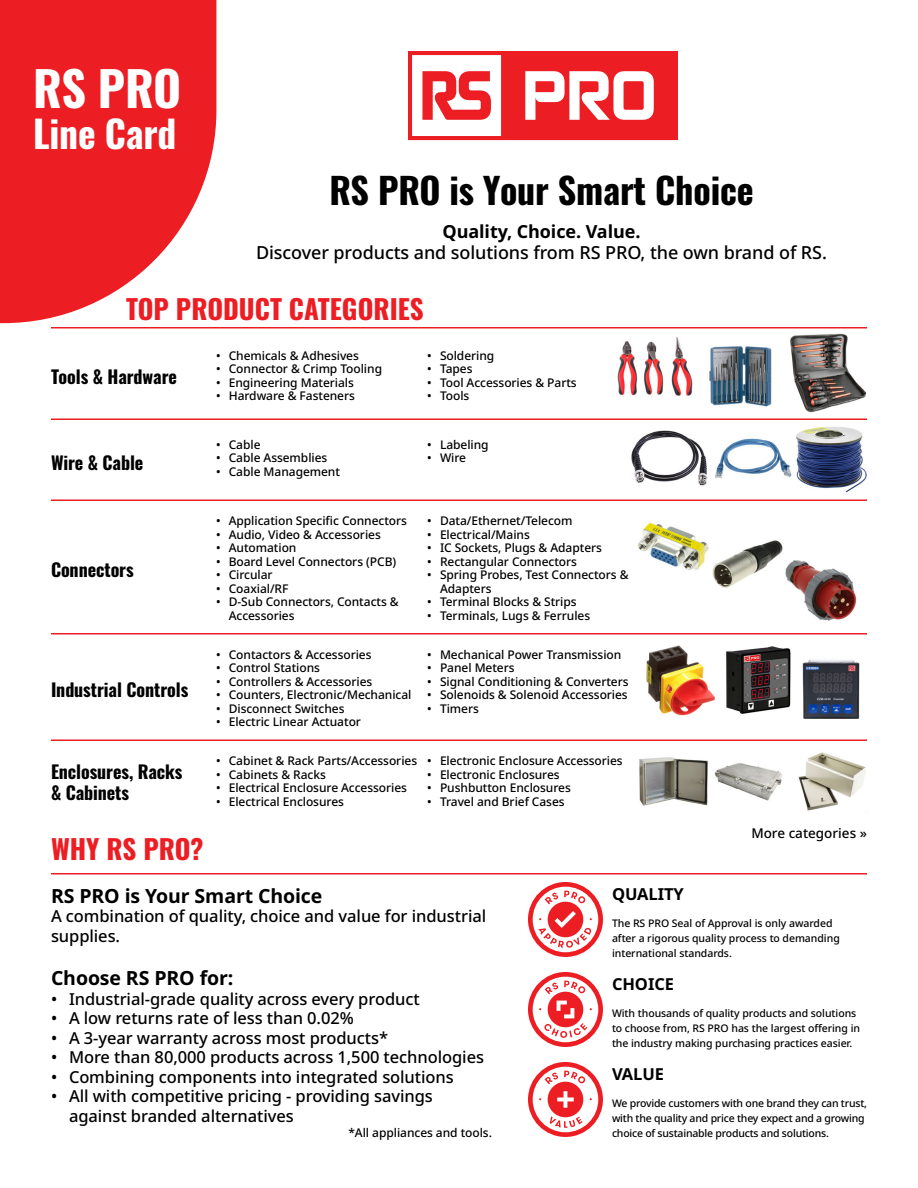
<style>
.page{position:relative;width:918px;height:1188px;background:#fff}
.page>*{position:absolute;margin:0;border:0;box-sizing:border-box;transform-origin:0 0}
.t1{font:700 48px "Oswald";color:#fff}
.t2{font:700 37.5px "Oswald";letter-spacing:-.005em;color:#fff}
.t3{font:700 36px "Oswald";letter-spacing:-.005em;color:#000}
.t4{font:700 27px "Oswald";color:#ed1d24}
.t5{font:700 19.5px "Noto Sans";letter-spacing:-.005em;color:#000}
.t6{font:700 18px/21px "Oswald";letter-spacing:-.005em;color:#000}
.t7{font:500 18px "Noto Sans";letter-spacing:-.005em;color:#000}
.t8{font:700 18px "Noto Sans";letter-spacing:-.005em;color:#000}
.t9{font:500 16.5px/19.5px "Noto Sans";letter-spacing:-.005em;color:#000}
.t10{font:700 16.5px "Noto Sans";letter-spacing:-.005em;color:#000}
.t11{font:500 13.5px "Noto Sans";color:#000}
.t12{font:500 12px/13.5px "Noto Sans";letter-spacing:-.005em;color:#000}
.t13{font:500 10.5px/15px "Noto Sans";letter-spacing:-.005em;color:#000}
</style>
<div class="page">
<svg style="left:0;top:0;width:216px;height:323px;fill:#ed1d24"></svg>
<img style="left:790px;top:333px;width:75px;height:80px">
<img style="left:709px;top:346px;width:63px;height:61px">
<img style="left:637px;top:523px;width:72px;height:47px">
<img style="left:712px;top:540px;width:71px;height:48px">
<img style="left:802px;top:659px;width:58px;height:60px">
<img style="left:639px;top:757px;width:69px;height:49px">
<img style="left:617px;top:337px;width:76px;height:59px">
<img style="left:631px;top:430px;width:77px;height:56px">
<img style="left:716px;top:438px;width:76px;height:41px">
<img style="left:796px;top:427px;width:71px;height:66px">
<img style="left:785px;top:560px;width:72px;height:60px">
<img style="left:646px;top:646px;width:69px;height:70px">
<img style="left:726px;top:646px;width:65px;height:67px">
<img style="left:714px;top:763px;width:69px;height:38px">
<img style="left:798px;top:752px;width:68px;height:59px">
<hr style="left:51px;top:327px;width:816px;height:1px;background:#ed1d24">
<hr style="left:51px;top:418px;width:816px;height:2px;background:#ed1d24">
<hr style="left:51px;top:499px;width:816px;height:2px;background:#ed1d24">
<hr style="left:51px;top:633px;width:816px;height:1px;background:#ed1d24">
<hr style="left:51px;top:739px;width:816px;height:2px;background:#ed1d24">
<hr style="left:51px;top:873px;width:816px;height:1px;background:#ed1d24">
<svg style="left:528px;top:882px;width:75px;height:75px"></svg>
<div style="left:533px;top:887px;width:65px;height:65px;background:#fff;border-radius:50%"></div>
<div style="left:548px;top:902px;width:35px;height:35px;background:#ed1d24;border-radius:50%"></div>
<svg style="left:545px;top:893px;width:13px;height:11px"></svg>
<svg style="left:564px;top:891px;width:21px;height:12px"></svg>
<svg style="left:539px;top:911px;width:53px;height:37px"></svg>
<svg style="left:528px;top:1062px;width:75px;height:75px"></svg>
<div style="left:533px;top:1067px;width:65px;height:65px;background:#fff;border-radius:50%"></div>
<div style="left:548px;top:1082px;width:35px;height:35px;background:#ed1d24;border-radius:50%"></div>
<svg style="left:550px;top:1116px;width:33px;height:12px"></svg>
<svg style="left:545px;top:1073px;width:13px;height:11px"></svg>
<svg style="left:564px;top:1071px;width:21px;height:12px"></svg>
<svg style="left:557px;top:1091px;width:17px;height:17px"></svg>
<svg style="left:528px;top:972px;width:75px;height:75px"></svg>
<div style="left:533px;top:977px;width:65px;height:65px;background:#fff;border-radius:50%"></div>
<div style="left:548px;top:992px;width:35px;height:35px;background:#ed1d24;border-radius:50%"></div>
<svg style="left:545px;top:983px;width:13px;height:11px"></svg>
<svg style="left:564px;top:981px;width:21px;height:12px"></svg>
<svg style="left:539px;top:1001px;width:53px;height:37px"></svg>
<svg style="left:408px;top:51px;width:270px;height:89px"></svg>
<h1 class="t1" style="left:33px;top:46px;width:150px">RS PRO</h1>
<h2 class="t2" style="left:33px;top:100px;width:145px">Line Card</h2>
<h3 class="t3" style="left:329px;top:158px;width:426px">RS PRO is Your Smart Choice</h3>
<h3 class="t8" style="left:442px;top:221px;width:200px">Quality, Choice. Value.</h3>
<h3 class="t7" style="left:256px;top:242px;width:572px">Discover products and solutions from RS PRO, the own brand of RS.</h3>
<h3 class="t4" style="left:126px;top:285px;width:299px">TOP PRODUCT CATEGORIES</h3>
<h3 class="t6" style="left:51px;top:365px;width:127px">Tools &amp; Hardware</h3>
<h3 class="t6" style="left:51px;top:450px;width:94px">Wire &amp; Cable</h3>
<h3 class="t6" style="left:51px;top:557px;width:84px">Connectors</h3>
<h3 class="t6" style="left:51px;top:677px;width:139px">Industrial Controls</h3>
<h3 class="t6" style="left:51px;top:760px;width:133px">Enclosures, Racks &amp; Cabinets</h3>
<p class="t12" style="left:216px;top:349px;width:144px">• Chemicals &amp; Adhesives</p>
<p class="t12" style="left:216px;top:362px;width:168px">• Connector &amp; Crimp Tooling</p>
<p class="t12" style="left:216px;top:376px;width:139px">• Engineering Materials</p>
<p class="t12" style="left:216px;top:389px;width:140px">• Hardware &amp; Fasteners</p>
<p class="t12" style="left:427px;top:349px;width:69px">• Soldering</p>
<p class="t12" style="left:427px;top:362px;width:47px">• Tapes</p>
<p class="t12" style="left:427px;top:376px;width:151px">• Tool Accessories &amp; Parts</p>
<p class="t12" style="left:427px;top:389px;width:44px">• Tools</p>
<p class="t12" style="left:216px;top:438px;width:46px">• Cable</p>
<p class="t12" style="left:216px;top:451px;width:113px">• Cable Assemblies</p>
<p class="t12" style="left:216px;top:465px;width:126px">• Cable Management</p>
<p class="t12" style="left:427px;top:438px;width:63px">• Labeling</p>
<p class="t12" style="left:427px;top:451px;width:40px">• Wire</p>
<p class="t12" style="left:216px;top:514px;width:193px">• Application Specific Connectors</p>
<p class="t12" style="left:216px;top:528px;width:166px">• Audio, Video &amp; Accessories</p>
<p class="t12" style="left:216px;top:541px;width:82px">• Automation</p>
<p class="t12" style="left:216px;top:555px;width:182px">• Board Level Connectors (PCB)</p>
<p class="t12" style="left:216px;top:568px;width:58px">• Circular</p>
<p class="t12" style="left:216px;top:582px;width:74px">• Coaxial/RF</p>
<p class="t12" style="left:229px;top:595px;width:171px;text-indent:-13px">• D-Sub Connectors, Contacts &amp;<br>Accessories</p>
<p class="t12" style="left:216px;top:648px;width:157px">• Contactors &amp; Accessories</p>
<p class="t12" style="left:216px;top:661px;width:106px">• Control Stations</p>
<p class="t12" style="left:216px;top:675px;width:158px">• Controllers &amp; Accessories</p>
<p class="t12" style="left:216px;top:688px;width:197px">• Counters, Electronic/Mechanical</p>
<p class="t12" style="left:216px;top:702px;width:130px">• Disconnect Switches</p>
<p class="t12" style="left:216px;top:715px;width:147px">• Electric Linear Actuator</p>
<p class="t12" style="left:427px;top:514px;width:147px">• Data/Ethernet/Telecom</p>
<p class="t12" style="left:427px;top:528px;width:104px">• Electrical/Mains</p>
<p class="t12" style="left:427px;top:541px;width:176px">• IC Sockets, Plugs &amp; Adapters</p>
<p class="t12" style="left:427px;top:555px;width:151px">• Rectangular Connectors</p>
<p class="t12" style="left:440px;top:568px;width:190px;text-indent:-13px">• Spring Probes, Test Connectors &amp;<br>Adapters</p>
<p class="t12" style="left:427px;top:595px;width:151px">• Terminal Blocks &amp; Strips</p>
<p class="t12" style="left:427px;top:609px;width:164px">• Terminals, Lugs &amp; Ferrules</p>
<p class="t12" style="left:427px;top:648px;width:196px">• Mechanical Power Transmission</p>
<p class="t12" style="left:427px;top:661px;width:89px">• Panel Meters</p>
<p class="t12" style="left:427px;top:675px;width:203px">• Signal Conditioning &amp; Converters</p>
<p class="t12" style="left:427px;top:688px;width:202px">• Solenoids &amp; Solenoid Accessories</p>
<p class="t12" style="left:427px;top:702px;width:53px">• Timers</p>
<p class="t12" style="left:216px;top:754px;width:203px">• Cabinet &amp; Rack Parts/Accessories</p>
<p class="t12" style="left:216px;top:768px;width:111px">• Cabinets &amp; Racks</p>
<p class="t12" style="left:216px;top:781px;width:193px">• Electrical Enclosure Accessories</p>
<p class="t12" style="left:216px;top:795px;width:129px">• Electrical Enclosures</p>
<p class="t12" style="left:427px;top:754px;width:197px">• Electronic Enclosure Accessories</p>
<p class="t12" style="left:427px;top:768px;width:134px">• Electronic Enclosures</p>
<p class="t12" style="left:427px;top:781px;width:145px">• Pushbutton Enclosures</p>
<p class="t12" style="left:427px;top:795px;width:139px">• Travel and Brief Cases</p>
<h3 class="t4" style="left:51px;top:825px;width:154px">WHY RS PRO?</h3>
<h3 class="t5" style="left:51px;top:885px;width:273px">RS PRO is Your Smart Choice</h3>
<h3 class="t9" style="left:51px;top:907px;width:437px">A combination of quality, choice and value for industrial supplies.</h3>
<h3 class="t5" style="left:51px;top:967px;width:184px">Choose RS PRO for:</h3>
<h3 class="t9" style="left:51px;top:989px;width:370px">• Industrial-grade quality across every product</h3>
<h3 class="t9" style="left:51px;top:1009px;width:304px">• A low returns rate of less than 0.02%</h3>
<h3 class="t9" style="left:51px;top:1028px;width:339px">• A 3-year warranty across most products*</h3>
<h3 class="t9" style="left:51px;top:1048px;width:435px">• More than 80,000 products across 1,500 technologies</h3>
<h3 class="t9" style="left:51px;top:1067px;width:404px">• Combining components into integrated solutions</h3>
<h3 class="t9" style="left:69px;top:1087px;width:365px;text-indent:-18px">• All with competitive pricing - providing savings against branded alternatives</h3>
<p class="t12" style="left:348px;top:1126px;width:145px">*All appliances and tools.</p>
<p class="t11" style="left:751px;top:825px;width:117px">More categories »</p>
<h3 class="t10" style="left:612px;top:884px;width:73px">QUALITY</h3>
<p class="t13" style="left:612px;top:916px;width:229px">The RS PRO Seal of Approval is only awarded after a rigorous quality process to demanding international standards.</p>
<h3 class="t10" style="left:612px;top:974px;width:64px">CHOICE</h3>
<p class="t13" style="left:612px;top:1006px;width:250px">With thousands of quality products and solutions to choose from, RS PRO has the largest offering in the industry making purchasing practices easier.</p>
<h3 class="t10" style="left:612px;top:1064px;width:53px">VALUE</h3>
<p class="t13" style="left:612px;top:1096px;width:257px">We provide customers with one brand they can trust, with the quality and price they expect and a growing choice of sustainable products and solutions.</p>
</div>
